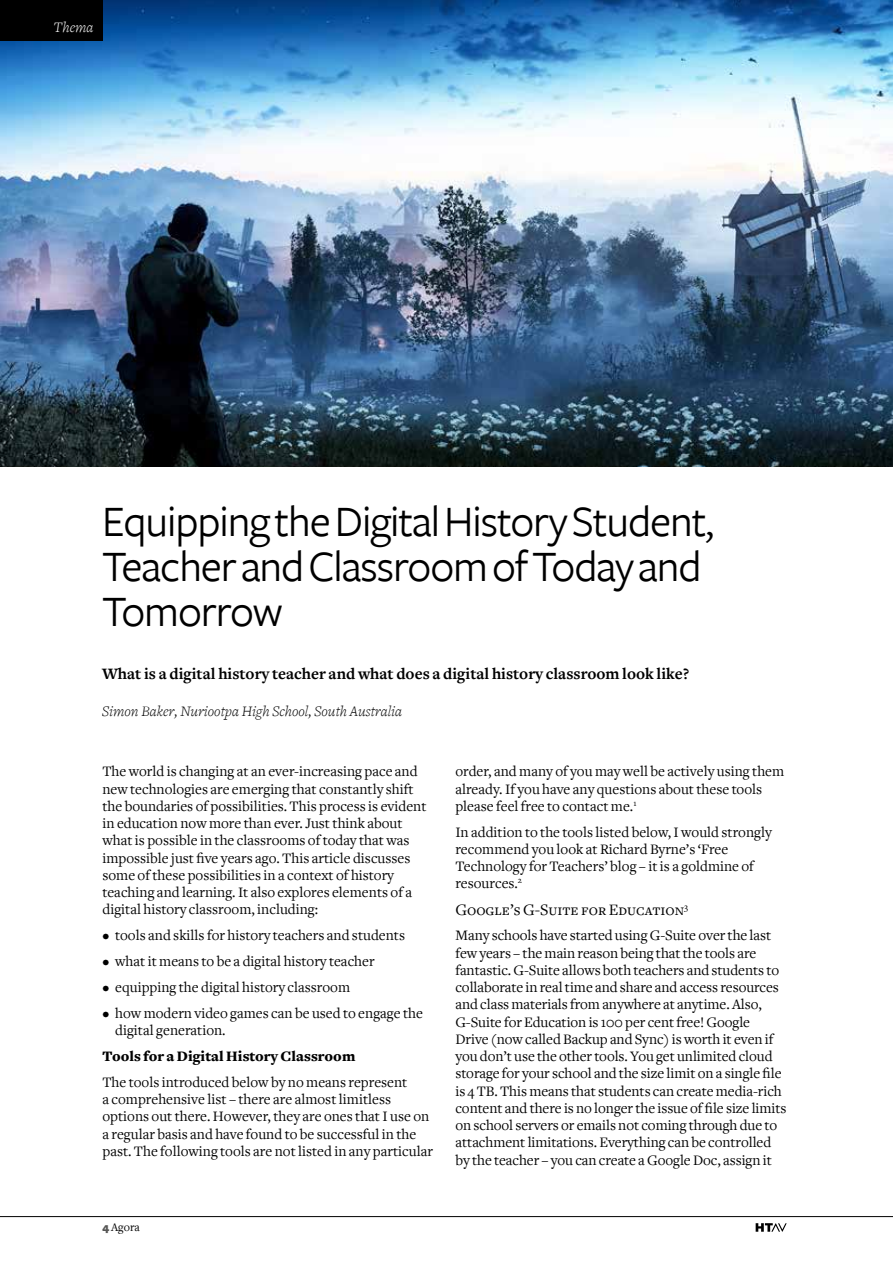
<style>
.page{position:relative;width:893px;height:1263px;background:#fff}
.page>*{position:absolute;margin:0;border:0;box-sizing:border-box;transform-origin:0 0}
.t1{font:45px/45px "Freight Sans";letter-spacing:-.025em;color:#000}
.t2{font:700 16.5px "Freight Text";color:#000}
.t3{font:16.5px "Freight Text Book SC";color:#000}
.t4{font:15px/17.2px "Freight Text";color:#000}
.t5{font:italic 300 15px "Freight Text";color:#000}
.t6{font:900 15px "Freight Text";color:#000}
.t7{font:italic 300 15px "Freight Text";color:#fff}
.t8{font:12px "Freight Text";color:#000}
.s1{font-family:"Freight Sans";font-weight:900;color:#575756}
</style>
<div class="page">
<img style="left:0;top:0;width:893px;height:467px">
<svg style="left:756px;top:1223px;width:31px;height:9px"></svg>
<hr style="left:0;top:1216px;width:893px;height:1px;background:#000">
<div style="left:0;top:0;width:102px;height:41px;background:#000"></div>
<p class="t7" style="left:54px;top:19px;width:42px">Thema</p>
<h1 class="t1" style="left:102px;top:500px;width:613px">Equipping the Digital History Student,<br>Teacher and Classroom of Today and<br>Tomorrow</h1>
<p class="t2" style="left:102px;top:665px;width:589px">What is a digital history teacher and what does a digital history classroom look like?</p>
<p class="t5" style="left:102px;top:703px;width:302px">Simon Baker, Nuriootpa High School, South Australia</p>
<p class="t4" style="left:102px;top:763px;width:326px">The world is changing at an ever-increasing pace and new technologies are emerging that constantly shift the boundaries of possibilities. This process is evident in education now more than ever. Just think about what is possible in the classrooms of today that was impossible just five years ago. This article discusses some of these possibilities in a context of history teaching and learning. It also explores elements of a digital history classroom, including:</p>
<p class="t4" style="left:102px;top:927px;width:304px">• tools and skills for history teachers and students</p>
<p class="t4" style="left:102px;top:953px;width:274px">• what it means to be a digital history teacher</p>
<p class="t4" style="left:102px;top:979px;width:249px">• equipping the digital history classroom</p>
<p class="t4" style="left:115px;top:1005px;width:309px;text-indent:-13px">• how modern video games can be used to engage the digital generation.</p>
<p class="t6" style="left:102px;top:1047px;width:254px">Tools for a Digital History Classroom</p>
<p class="t4" style="left:102px;top:1074px;width:332px">The tools introduced below by no means represent<br>a comprehensive list – there are almost limitless options out there. However, they are ones that I use on a regular basis and have found to be successful in the past. The following tools are not listed in any particular</p>
<p class="t8" style="left:102px;top:1220px;width:39px"><span class="s1">4</span> Agora</p>
<p class="t4" style="left:455px;top:763px;width:330px">order, and many of you may well be actively using them already. If you have any questions about these tools please feel free to contact me.<sup>1</sup></p>
<p class="t4" style="left:455px;top:823px;width:318px">In addition to the tools listed below, I would strongly recommend you look at Richard Byrne’s ‘Free Technology for Teachers’ blog – it is a goldmine of resources.<sup>2</sup></p>
<p class="t3" style="left:455px;top:901px;width:234px">Google’s G-Suite for Education<sup>3</sup></p>
<p class="t4" style="left:455px;top:927px;width:333px">Many schools have started using G-Suite over the last few years – the main reason being that the tools are fantastic. G-Suite allows both teachers and students to collaborate in real time and share and access resources and class materials from anywhere at anytime. Also, G-Suite for Education is 100 per cent free! Google Drive (now called Backup and Sync) is worth it even if you don’t use the other tools. You get unlimited cloud storage for your school and the size limit on a single file is 4 TB. This means that students can create media-rich content and there is no longer the issue of file size limits on school servers or emails not coming through due to attachment limitations. Everything can be controlled by the teacher – you can create a Google Doc, assign it</p>
</div>
